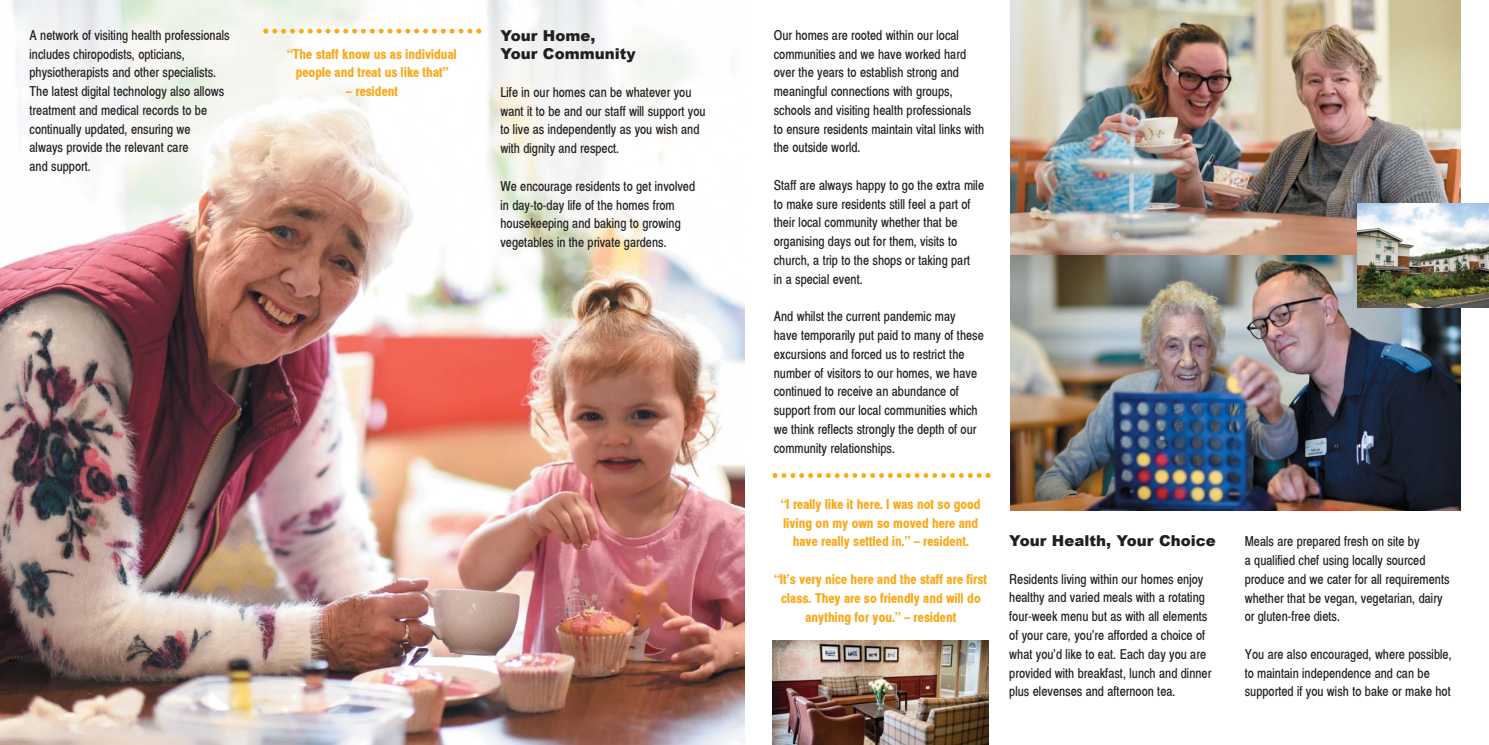
<style>
.page{position:relative;width:1489px;height:745px;background:#fff}
.page>*{position:absolute;margin:0;border:0;box-sizing:border-box;transform-origin:0 0}
.t1{font:900 15px/18.8px "Arial";color:#231f20}
.t2{font:13.75px/18.8px "Xerox Sans Serif Narrow FC";color:#231f20}
.t3{font:700 13.75px/18.8px "Xerox Sans Serif Narrow FC";color:#fba919;text-align:center}
</style>
<div class="page">
<img style="left:0;top:0;width:744px;height:744px">
<svg style="left:263px;top:29px;width:218px;height:5px"></svg>
<img style="left:1010px;top:0;width:450px;height:255px">
<img style="left:1010px;top:255px;width:450px;height:256px">
<svg style="left:772px;top:473px;width:218px;height:5px"></svg>
<img style="left:772px;top:640px;width:216px;height:104px">
<img style="left:1357px;top:203px;width:132px;height:104px">
<p class="t2" style="left:30px;top:27px;width:202px">A network of visiting health professionals includes chiropodists, opticians, physiotherapists and other specialists.<br>The latest digital technology also allows treatment and medical records to be continually updated, ensuring we<br>always provide the relevant care<br>and support.</p>
<p class="t3" style="left:287px;top:46px;width:171px">“The staff know us as individual people and treat us like that”</p>
<p class="t3" style="left:346px;top:83px;width:54px">– resident</p>
<p class="t1" style="left:500px;top:25px;width:137px">Your Home,<br>Your Community</p>
<p class="t2" style="left:500px;top:84px;width:207px">Life in our homes can be whatever you want it to be and our staff will support you to live as independently as you wish and with dignity and respect.</p>
<p class="t2" style="left:500px;top:178px;width:196px">We encourage residents to get involved in day-to-day life of the homes from housekeeping and baking to growing vegetables in the private gardens.</p>
<p class="t2" style="left:774px;top:27px;width:212px">Our homes are rooted within our local communities and we have worked hard over the years to establish strong and meaningful connections with groups, schools and visiting health professionals<br>to ensure residents maintain vital links with the outside world.</p>
<p class="t2" style="left:774px;top:177px;width:212px">Staff are always happy to go the extra mile to make sure residents still feel a part of their local community whether that be organising days out for them, visits to church, a trip to the shops or taking part<br>in a special event.</p>
<p class="t2" style="left:774px;top:308px;width:211px">And whilst the current pandemic may<br>have temporarily put paid to many of these excursions and forced us to restrict the number of visitors to our homes, we have continued to receive an abundance of support from our local communities which we think reflects strongly the depth of our community relationships.</p>
<p class="t3" style="left:781px;top:496px;width:201px">“I really like it here. I was not so good living on my own so moved here and have really settled in.” – resident.</p>
<p class="t3" style="left:774px;top:571px;width:214px">“It’s very nice here and the staff are first class. They are so friendly and will do anything for you.” – resident</p>
<p class="t1" style="left:1009px;top:530px;width:208px">Your Health, Your Choice</p>
<p class="t2" style="left:1009px;top:570px;width:204px">Residents living within our homes enjoy healthy and varied meals with a rotating four-week menu but as with all elements of your care, you’re afforded a choice of what you’d like to eat. Each day you are provided with breakfast, lunch and dinner plus elevenses and afternoon tea.</p>
<p class="t2" style="left:1244px;top:533px;width:206px">Meals are prepared fresh on site by<br>a qualified chef using locally sourced produce and we cater for all requirements whether that be vegan, vegetarian, dairy or gluten-free diets.</p>
<p class="t2" style="left:1244px;top:646px;width:208px">You are also encouraged, where possible, to maintain independence and can be supported if you wish to bake or make hot</p>
</div>
